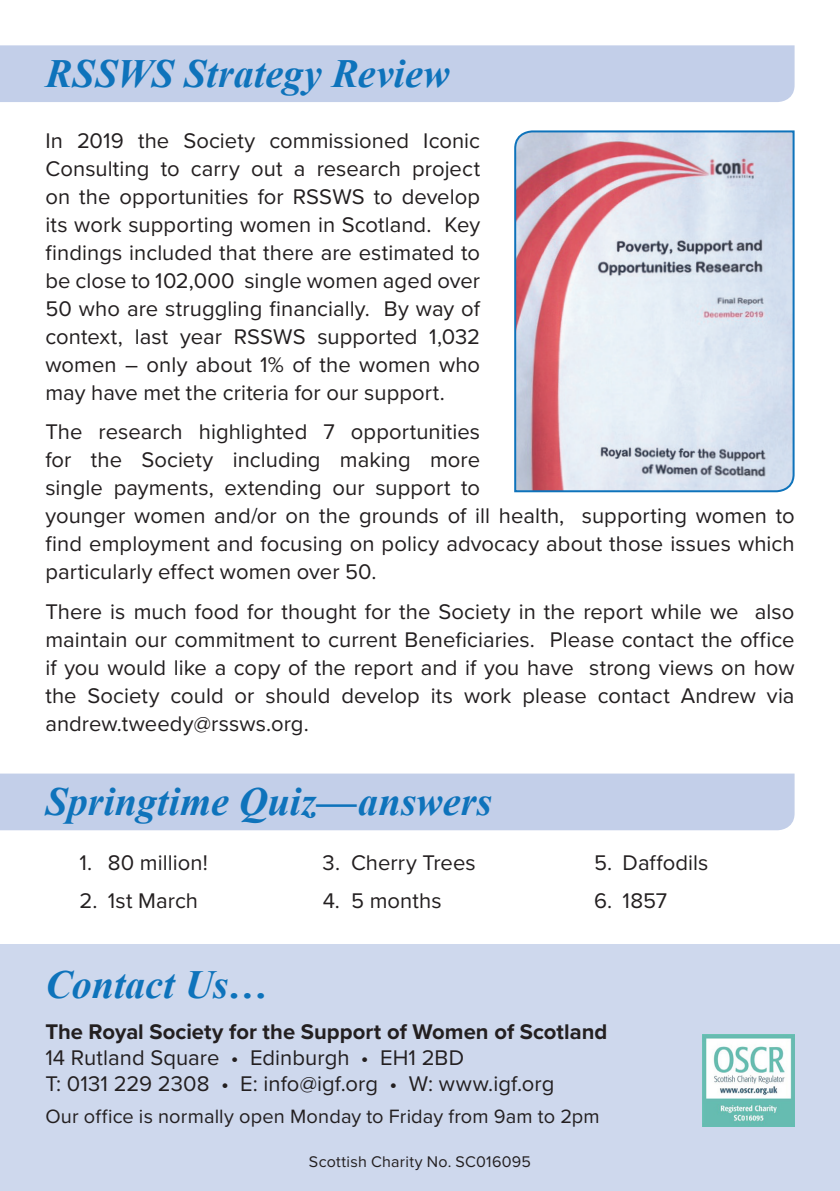
<style>
.page{position:relative;width:840px;height:1191px;background:#fff}
.page>*{position:absolute;margin:0;border:0;box-sizing:border-box;transform-origin:0 0}
.t1{font:italic 700 40px "Times New Roman";letter-spacing:.005em;color:#0e73bb}
.t2{font:22px/28px "Proxima Nova";letter-spacing:.005em;color:#231f20}
.t3{font:700 22px "Proxima Nova";color:#231f20}
.t4{font:20px "Proxima Nova";letter-spacing:.01em;color:#231f20}
.t5{font:16px "Proxima Nova";letter-spacing:.015em;color:#231f20}
</style>
<div class="page">
<div style="left:0;top:773px;width:794px;height:57px;background:#c3cfe9"></div>
<div style="left:0;top:945px;width:839px;height:246px;background:#ced8ed"></div>
<img style="left:702px;top:1034px;width:92px;height:92px">
<div style="left:0;top:45px;width:794px;height:57px;background:#c3cfe9"></div>
<svg style="left:514px;top:130px;width:281px;height:363px;background:#d1c8d4"></svg>
<h1 class="t1" style="left:45px;top:46px;width:406px">RSSWS Strategy Review</h1>
<p class="t2" style="left:45px;top:125px;width:436px;text-align:justify">In 2019 the Society commissioned Iconic Consulting to carry out a research project on the opportunities for RSSWS to develop its work supporting women in Scotland. Key findings included that there are estimated to be close to 102,000 single women aged over 50 who are struggling financially. By way of context, last year RSSWS supported 1,032 women – only about 1% of the women who may have met the criteria for our support.</p>
<p class="t2" style="left:45px;top:417px;width:750px">The research highlighted 7 opportunities<br>for the Society including making more<br>single payments, extending our support to<br>younger women and/or on the grounds of ill health, supporting women to find employment and focusing on policy advocacy about those issues which particularly effect women over 50.</p>
<p class="t2" style="left:45px;top:596px;width:750px;text-align:justify">There is much food for thought for the Society in the report while we also maintain our commitment to current Beneficiaries. Please contact the office if you would like a copy of the report and if you have strong views on how the Society could or should develop its work please contact Andrew via andrew.tweedy@rssws.org.</p>
<h1 class="t1" style="left:45px;top:774px;width:448px">Springtime Quiz—answers</h1>
<p class="t2" style="left:79px;top:848px;width:130px">1. 80 million!</p>
<p class="t2" style="left:79px;top:885px;width:120px">2. 1st March</p>
<h1 class="t1" style="left:45px;top:956px;width:223px">Contact Us…</h1>
<p class="t2" style="left:322px;top:848px;width:155px">3. Cherry Trees</p>
<p class="t2" style="left:322px;top:885px;width:120px">4. 5 months</p>
<p class="t2" style="left:594px;top:848px;width:116px">5. Daffodils</p>
<p class="t2" style="left:594px;top:885px;width:74px">6. 1857</p>
<p class="t3" style="left:45px;top:1015px;width:563px">The Royal Society for the Support of Women of Scotland</p>
<p class="t2" style="left:45px;top:1044px;width:510px;line-height:26px">14 Rutland Square • Edinburgh • EH1 2BD<br>T: 0131 229 2308 • E: info@igf.org • W: www.igf.org</p>
<p class="t4" style="left:45px;top:1101px;width:555px">Our office is normally open Monday to Friday from 9am to 2pm</p>
<p class="t5" style="left:309px;top:1150px;width:223px">Scottish Charity No. SC016095</p>
</div>
